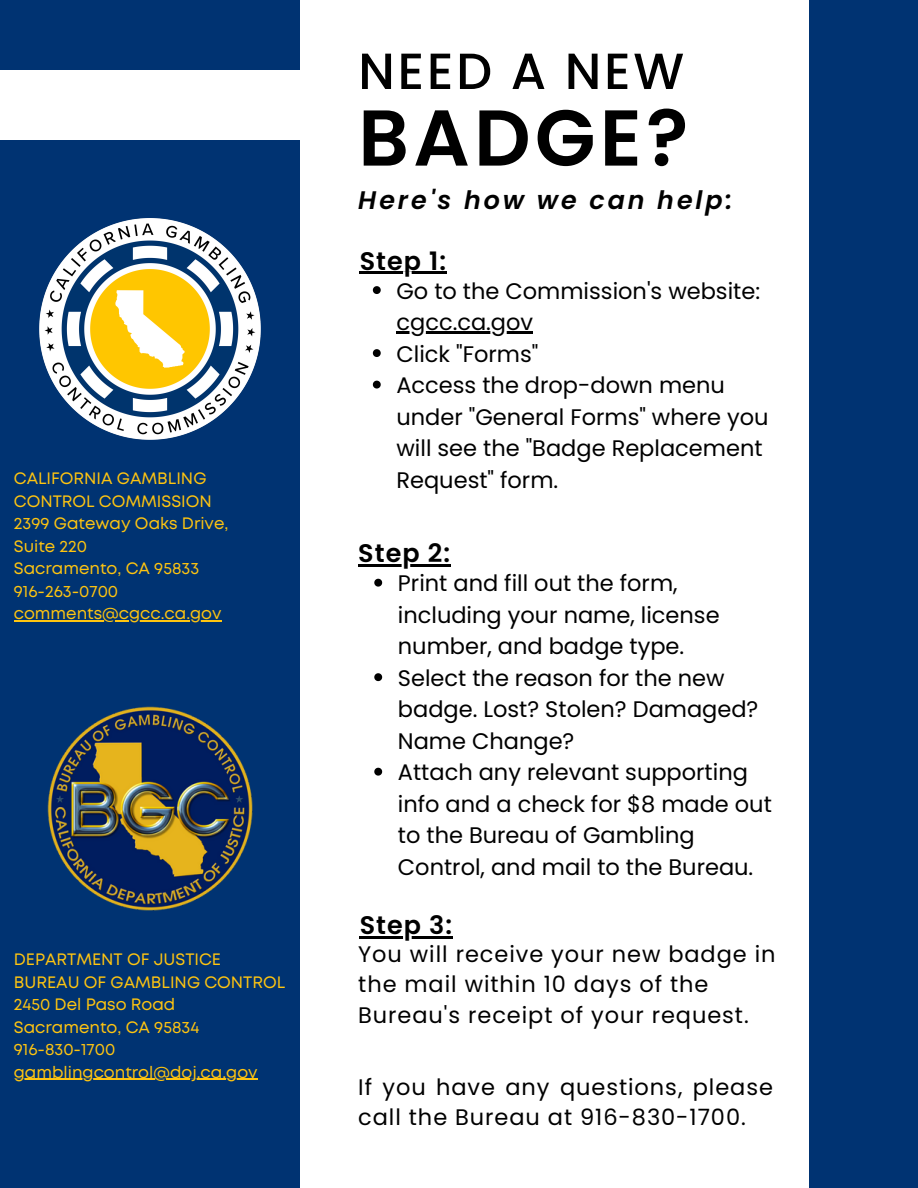
<style>
.page{position:relative;width:918px;height:1188px;background:#003372}
.page>*{position:absolute;margin:0;border:0;box-sizing:border-box;transform-origin:0 0}
.t1{font:600 79.05px "Poppins";letter-spacing:.055em;color:#000}
.t2{font:500 50.85px "Poppins";letter-spacing:.055em;color:#000}
.t3{font:italic 600 25.35px "Poppins";letter-spacing:.115em;color:#000}
.t4{font:600 25.35px "Poppins";letter-spacing:.04em;color:#000}
.t5{font:22.5px/31.5px "Poppins";color:#000}
.t6{font:22.5px/30.3px "Poppins";letter-spacing:.04em;color:#000}
.t7{font:16.5px/22.5px "Mont";color:#ffc510}
</style>
<div class="page">
<div style="left:300px;top:0;width:508px;height:1188px;background:#fff"></div>
<div style="left:0;top:70px;width:323px;height:70px;background:#fff"></div>
<img style="left:39px;top:219px;width:222px;height:220px">
<img style="left:47px;top:706px;width:206px;height:205px">
<hr style="left:360px;top:272px;width:87px;height:2px;background:#000">
<svg style="left:373px;top:286px;width:8px;height:8px"></svg>
<hr style="left:396px;top:331px;width:137px;height:2px;background:#000">
<svg style="left:373px;top:349px;width:8px;height:8px"></svg>
<svg style="left:373px;top:381px;width:8px;height:8px"></svg>
<hr style="left:358px;top:564px;width:93px;height:3px;background:#000">
<svg style="left:374px;top:579px;width:8px;height:8px"></svg>
<svg style="left:374px;top:673px;width:8px;height:8px"></svg>
<svg style="left:374px;top:768px;width:8px;height:8px"></svg>
<hr style="left:360px;top:936px;width:93px;height:2px;background:#000">
<hr style="left:14px;top:620px;width:208px;height:1px;background:#ffc510">
<hr style="left:14px;top:1079px;width:244px;height:1px;background:#ffc510">
<p class="t7" style="left:14px;top:468px;width:216px">CALIFORNIA GAMBLING<br>CONTROL COMMISSION<br>2399 Gateway Oaks Drive,<br>Suite 220<br>Sacramento, CA 95833<br>916-263-0700 comments@cgcc.ca.gov</p>
<p class="t7" style="left:14px;top:949px;width:273px">DEPARTMENT OF JUSTICE<br>BUREAU OF GAMBLING CONTROL<br>2450 Del Paso Road<br>Sacramento, CA 95834<br>916-830-1700 gamblingcontrol@doj.ca.gov</p>
<h2 class="t2" style="left:358px;top:36px;width:327px">NEED A NEW</h2>
<h1 class="t1" style="left:358px;top:83px;width:332px">BADGE?</h1>
<p class="t3" style="left:358px;top:182px;width:376px">Here's how we can help:</p>
<p class="t4" style="left:360px;top:243px;width:88px">Step 1:</p>
<p class="t5" style="left:396px;top:275px;width:374px">Go to the Commission's website: cgcc.ca.gov<br>Click "Forms"<br>Access the drop-down menu under "General Forms" where you will see the "Badge Replacement<br>Request" form.</p>
<p class="t4" style="left:358px;top:536px;width:93px">Step 2:</p>
<p class="t5" style="left:398px;top:567px;width:375px">Print and fill out the form, including your name, license number, and badge type.<br>Select the reason for the new badge. Lost? Stolen? Damaged?<br>Name Change?<br>Attach any relevant supporting info and a check for $8 made out to the Bureau of Gambling<br>Control, and mail to the Bureau.</p>
<p class="t4" style="left:360px;top:907px;width:94px">Step 3:</p>
<p class="t6" style="left:358px;top:939px;width:419px">You will receive your new badge in the mail within 10 days of the<br>Bureau's receipt of your request.</p>
<p class="t6" style="left:358px;top:1072px;width:416px">If you have any questions, please call the Bureau at 916-830-1700.</p>
</div>
